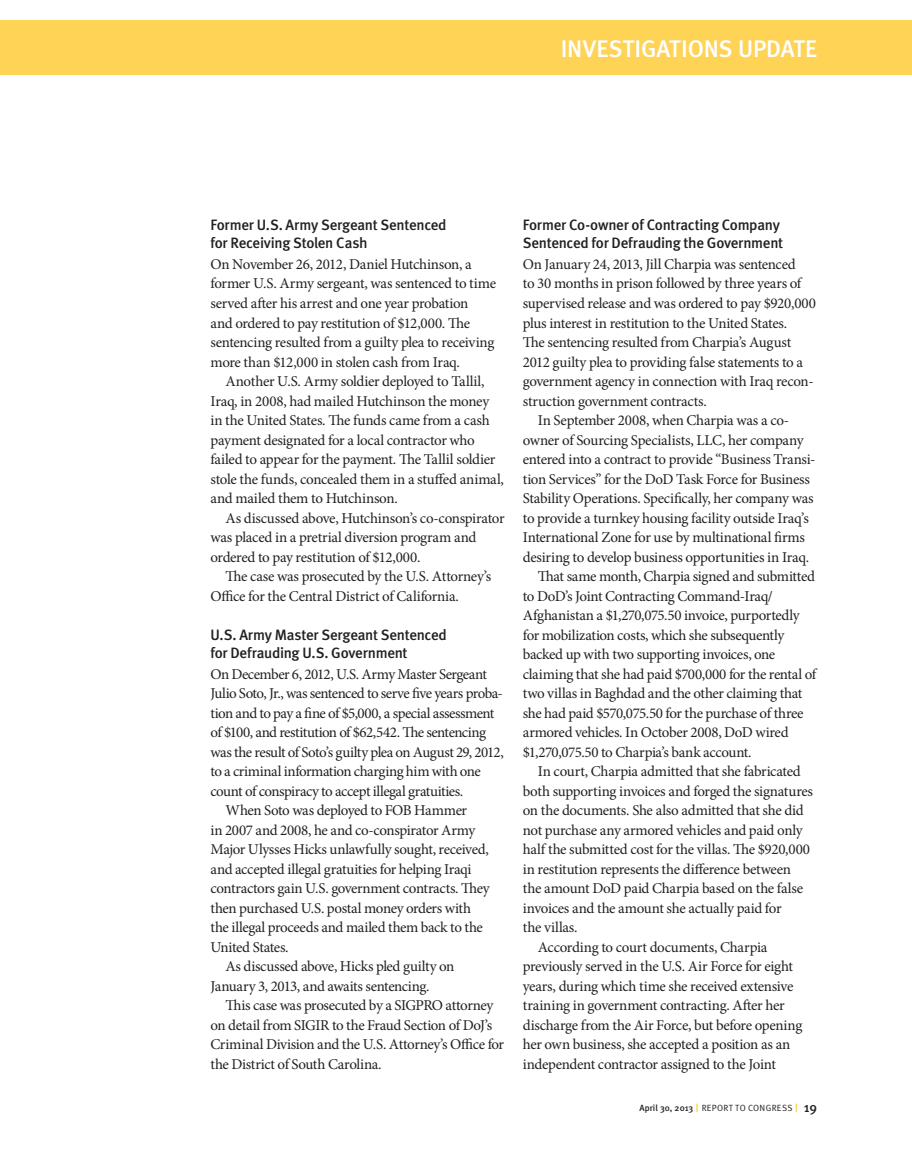
<style>
.page{position:relative;width:912px;height:1169px;background:#fff}
.page>*{position:absolute;margin:0;border:0;box-sizing:border-box;transform-origin:0 0}
.t1{font:500 24px "Meta";letter-spacing:-.005em;color:#fff}
.t2{font:15px/19.5px "Minion Pro";letter-spacing:-.025em;color:#231f20}
.t3{font:500 15px/18px "Meta";letter-spacing:-.02em;color:#231f20}
.t4{font:15px "Minion Pro";color:#231f20}
.t5{font:9px "Meta Normal";letter-spacing:.04em;color:#231f20}
.s1{font-family:"Meta";font-weight:500}
.s2{font-family:"Meta";font-weight:500;font-size:12px;color:#fed356}
.s3{font-family:"Meta";font-weight:500;font-size:13.5px}
</style>
<div class="page">
<div style="left:0;top:21px;width:912px;height:54px;background:#fed356"></div>
<h1 class="t1" style="left:561px;top:34px;width:40px">INVEST</h1>
<h1 class="t1" style="left:635px;top:34px;width:59px">IGAT IONS</h1>
<h1 class="t1" style="left:738px;top:34px;width:33px">UPDATE</h1>
<p class="t3" style="left:211px;top:216px;width:238px">Former U.S. Army Sergeant Sentenced for Receiving Stolen Cash</p>
<p class="t2" style="left:211px;top:254px;width:287px">On November 26, 2012, Daniel Hutchinson, a former U.S. Army sergeant, was sentenced to time served after his arrest and one year probation<br>and ordered to pay restitution of $12,000. The sentencing resulted from a guilty plea to receiving more than $12,000 in stolen cash from Iraq.</p>
<p class="t2" style="left:211px;top:371px;width:295px;text-indent:15px">Another U.S. Army soldier deployed to Tallil, Iraq, in 2008, had mailed Hutchinson the money in the United States. The funds came from a cash payment designated for a local contractor who failed to appear for the payment. The Tallil soldier stole the funds, concealed them in a stuffed animal, and mailed them to Hutchinson.</p>
<p class="t2" style="left:211px;top:508px;width:296px;text-indent:15px">As discussed above, Hutchinson’s co-conspirator was placed in a pretrial diversion program and ordered to pay restitution of $12,000.</p>
<p class="t2" style="left:211px;top:566px;width:282px;text-indent:15px">The case was prosecuted by the U.S. Attorney’s<br>Office for the Central District of California.</p>
<p class="t3" style="left:210px;top:625px;width:238px">U.S. Army Master Sergeant Sentenced for Defrauding U.S. Government</p>
<p class="t2" style="left:210px;top:664px;width:278px">On December 6, 2012, U.S. Army Master Sergeant</p>
<p class="t2" style="left:210px;top:683px;width:294px">Julio Soto, Jr., was sentenced to serve five years proba-</p>
<p class="t2" style="left:210px;top:703px;width:285px">tion and to pay a fine of $5,000, a special assessment</p>
<p class="t2" style="left:210px;top:722px;width:277px">of $100, and restitution of $62,542. The sentencing</p>
<p class="t2" style="left:210px;top:742px;width:295px">was the result of Soto’s guilty plea on August 29, 2012,</p>
<p class="t2" style="left:210px;top:761px;width:272px">to a criminal information charging him with one</p>
<p class="t2" style="left:210px;top:781px;width:254px">count of conspiracy to accept illegal gratuities.</p>
<p class="t2" style="left:225px;top:800px;width:243px">When Soto was deployed to FOB Hammer</p>
<p class="t2" style="left:210px;top:820px;width:266px">in 2007 and 2008, he and co-conspirator Army</p>
<p class="t2" style="left:210px;top:839px;width:280px">Major Ulysses Hicks unlawfully sought, received,</p>
<p class="t2" style="left:210px;top:859px;width:262px">and accepted illegal gratuities for helping Iraqi</p>
<p class="t2" style="left:210px;top:878px;width:281px">contractors gain U.S. government contracts. They</p>
<p class="t2" style="left:210px;top:898px;width:262px">then purchased U.S. postal money orders with</p>
<p class="t2" style="left:210px;top:917px;width:274px">the illegal proceeds and mailed them back to the</p>
<p class="t2" style="left:210px;top:937px;width:80px">United States.</p>
<p class="t2" style="left:225px;top:956px;width:230px">As discussed above, Hicks pled guilty on</p>
<p class="t2" style="left:210px;top:976px;width:221px">January 3, 2013, and awaits sentencing.</p>
<p class="t2" style="left:225px;top:995px;width:269px">This case was prosecuted by a SIGPRO attorney</p>
<p class="t2" style="left:210px;top:1015px;width:283px">on detail from SIGIR to the Fraud Section of DoJ’s</p>
<p class="t2" style="left:210px;top:1034px;width:295px">Criminal Division and the U.S. Attorney’s Office for</p>
<p class="t2" style="left:210px;top:1054px;width:173px">the District of South Carolina.</p>
<p class="t3" style="left:523px;top:216px;width:262px">Former Co-owner of Contracting Company<br>Sentenced for Defrauding the Government</p>
<p class="t2" style="left:523px;top:254px;width:274px">On January 24, 2013, Jill Charpia was sentenced</p>
<p class="t2" style="left:523px;top:274px;width:280px">to 30 months in prison followed by three years of</p>
<p class="t2" style="left:523px;top:293px;width:295px">supervised release and was ordered to pay $920,000</p>
<p class="t2" style="left:523px;top:313px;width:266px">plus interest in restitution to the United States.</p>
<p class="t2" style="left:523px;top:332px;width:270px">The sentencing resulted from Charpia’s August</p>
<p class="t2" style="left:523px;top:352px;width:282px">2012 guilty plea to providing false statements to a</p>
<p class="t2" style="left:523px;top:371px;width:292px">government agency in connection with Iraq recon-</p>
<p class="t2" style="left:523px;top:391px;width:186px">struction government contracts.</p>
<p class="t2" style="left:538px;top:410px;width:253px">In September 2008, when Charpia was a co-</p>
<p class="t2" style="left:523px;top:430px;width:282px">owner of Sourcing Specialists, LLC, her company</p>
<p class="t2" style="left:523px;top:449px;width:294px">entered into a contract to provide “Business Transi-</p>
<p class="t2" style="left:523px;top:469px;width:289px">tion Services” for the DoD Task Force for Business</p>
<p class="t2" style="left:523px;top:488px;width:292px">Stability Operations. Specifically, her company was</p>
<p class="t2" style="left:523px;top:508px;width:288px">to provide a turnkey housing facility outside Iraq’s</p>
<p class="t2" style="left:523px;top:527px;width:284px">International Zone for use by multinational firms</p>
<p class="t2" style="left:523px;top:547px;width:288px">desiring to develop business opportunities in Iraq.</p>
<p class="t2" style="left:538px;top:566px;width:279px">That same month, Charpia signed and submitted</p>
<p class="t2" style="left:523px;top:586px;width:252px">to DoD’s Joint Contracting Command-Iraq/</p>
<p class="t2" style="left:523px;top:605px;width:278px">Afghanistan a $1,270,075.50 invoice, purportedly</p>
<p class="t2" style="left:523px;top:625px;width:263px">for mobilization costs, which she subsequently</p>
<p class="t2" style="left:523px;top:644px;width:254px">backed up with two supporting invoices, one</p>
<p class="t2" style="left:523px;top:664px;width:295px">claiming that she had paid $700,000 for the rental of</p>
<p class="t2" style="left:523px;top:683px;width:281px">two villas in Baghdad and the other claiming that</p>
<p class="t2" style="left:523px;top:703px;width:282px">she had paid $570,075.50 for the purchase of three</p>
<p class="t2" style="left:523px;top:722px;width:267px">armored vehicles. In October 2008, DoD wired</p>
<p class="t2" style="left:523px;top:742px;width:230px">$1,270,075.50 to Charpia’s bank account.</p>
<p class="t2" style="left:538px;top:761px;width:264px">In court, Charpia admitted that she fabricated</p>
<p class="t2" style="left:523px;top:781px;width:292px">both supporting invoices and forged the signatures</p>
<p class="t2" style="left:523px;top:800px;width:282px">on the documents. She also admitted that she did</p>
<p class="t2" style="left:523px;top:820px;width:282px">not purchase any armored vehicles and paid only</p>
<p class="t2" style="left:523px;top:839px;width:289px">half the submitted cost for the villas. The $920,000</p>
<p class="t2" style="left:523px;top:859px;width:270px">in restitution represents the difference between</p>
<p class="t2" style="left:523px;top:878px;width:282px">the amount DoD paid Charpia based on the false</p>
<p class="t2" style="left:523px;top:898px;width:260px">invoices and the amount she actually paid for</p>
<p class="t4" style="left:523px;top:917px;width:56px">the villas.</p>
<p class="t2" style="left:538px;top:937px;width:231px">According to court documents, Charpia</p>
<p class="t2" style="left:523px;top:956px;width:272px">previously served in the U.S. Air Force for eight</p>
<p class="t2" style="left:523px;top:976px;width:272px">years, during which time she received extensive</p>
<p class="t2" style="left:523px;top:995px;width:263px">training in government contracting. After her</p>
<p class="t2" style="left:523px;top:1015px;width:281px">discharge from the Air Force, but before opening</p>
<p class="t2" style="left:523px;top:1034px;width:269px">her own business, she accepted a position as an</p>
<p class="t2" style="left:523px;top:1054px;width:255px">independent contractor assigned to the Joint</p>
<p class="t5" style="left:639px;top:1103px;width:179px"><span class="s1">April 30, 2013</span> <span class="s2">I</span> REPORT TO CONGRESS <span class="s2">I</span> <span class="s3">19</span></p>
</div>
